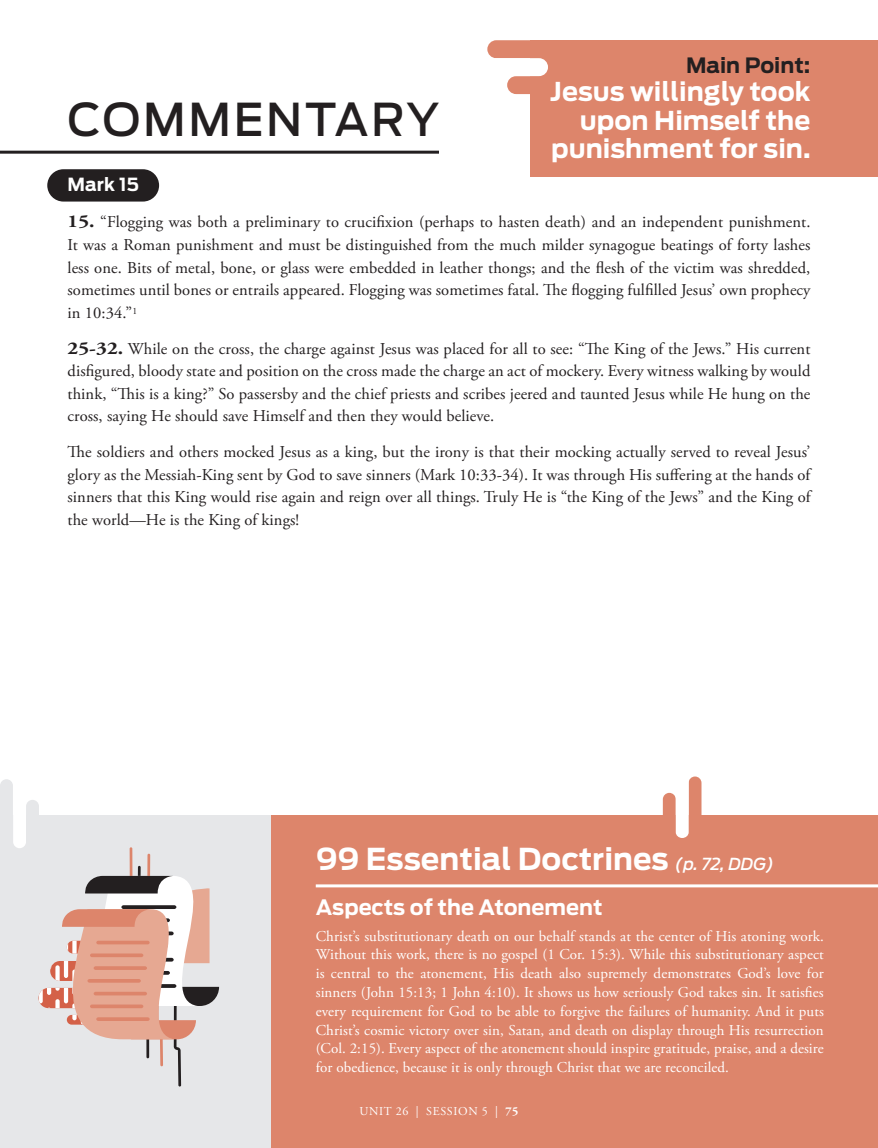
<style>
.page{position:relative;width:878px;height:1148px;background:#fff}
.page>*{position:absolute;margin:0;border:0;box-sizing:border-box;transform-origin:0 0}
.page_header{font:500 45px "Antenna";letter-spacing:.06em;color:#231f20}
.header_large_left{font:700 30px "Antenna";color:#fff}
.header_small_right{font:700 25.8px/28.5px "Antenna";color:#fff;text-align:right}
.header_smallest_left{font:700 21px "Antenna";color:#fff}
.header_smallest_righ{font:700 21px "Antenna";color:#231f20}
.Read_Reference{font:700 18px "Antenna";letter-spacing:.005em;color:#fff}
.body{font:16.5px/22.5px "Adobe Garamond Pro";letter-spacing:.005em;color:#231f20;text-align:justify}
.sidebar{font:15px/18.8px "Adobe Garamond Pro";letter-spacing:.005em;color:#fff;text-align:justify}
.t1{font:12px "Adobe Garamond Pro";letter-spacing:.055em;color:#fff}
.s1{font-weight:700;font-size:18px}
.s2{font-weight:500;font-style:italic;font-size:16.5px}
.s3{font-weight:700}
</style>
<div class="page">
<div style="left:47px;top:169px;width:112px;height:32px;background:#231f20;border-radius:16px"></div>
<hr style="left:0;top:151px;width:439px;height:3px;background:#231f20">
<div style="left:530px;top:40px;width:348px;height:137px;background:#dd856b"></div>
<svg style="left:507px;top:76px;width:32px;height:18px"></svg>
<div style="left:487px;top:40px;width:161px;height:18px;background:#dd856b;border-radius:9px"></div>
<div style="left:470px;top:58px;width:78px;height:18px;background:#fff;border-radius:9px"></div>
<div style="left:0;top:815px;width:284px;height:333px;background:#e6e7e9"></div>
<div style="left:272px;top:815px;width:606px;height:333px;background:#dd856b"></div>
<div style="left:688px;top:776px;width:13px;height:116px;background:#dd856b;border-radius:6px"></div>
<div style="left:662px;top:793px;width:13px;height:115px;background:#dd856b;border-radius:6px"></div>
<div style="left:13px;top:732px;width:13px;height:116px;background:#fff;border-radius:6px"></div>
<div style="left:675px;top:734px;width:13px;height:104px;background:#fff;border-radius:6px"></div>
<div style="left:0;top:779px;width:13px;height:115px;background:#e6e7e9;border-radius:6px"></div>
<div style="left:26px;top:799px;width:13px;height:116px;background:#e6e7e9;border-radius:6px"></div>
<svg style="left:39px;top:847px;width:181px;height:239px"></svg>
<svg style="left:90px;top:953px;width:53px;height:4px"></svg>
<svg style="left:96px;top:940px;width:54px;height:4px"></svg>
<hr style="left:94px;top:966px;width:53px;height:4px;background:#dd856b;border-radius:2px">
<hr style="left:87px;top:979px;width:54px;height:3px;background:#dd856b;border-radius:2px">
<svg style="left:94px;top:991px;width:53px;height:4px"></svg>
<svg style="left:90px;top:1004px;width:53px;height:4px"></svg>
<hr style="left:96px;top:1017px;width:54px;height:4px;background:#dd856b;border-radius:2px">
<hr style="left:316px;top:884px;width:562px;height:3px;background:#fff">
<p class="page_header" style="left:68px;top:93px;width:373px">COMMENTARY</p>
<p class="header_smallest_righ" style="left:686px;top:53px;width:126px">Main Point:</p>
<p class="header_small_right" style="left:550px;top:78px;width:262px">Jesus willingly took upon Himself the punishment for sin.</p>
<p class="Read_Reference" style="left:68px;top:174px;width:73px">Mark 15</p>
<p class="body" style="left:68px;top:212px;width:744px"><span class="s1">15.</span> “Flogging was both a preliminary to crucifixion (perhaps to hasten death) and an independent punishment.<br>It was a Roman punishment and must be distinguished from the much milder synagogue beatings of forty lashes less one. Bits of metal, bone, or glass were embedded in leather thongs; and the flesh of the victim was shredded, sometimes until bones or entrails appeared. Flogging was sometimes fatal. The flogging fulfilled Jesus’ own prophecy in 10:34.”<sup>1</sup></p>
<p class="body" style="left:68px;top:338px;width:744px"><span class="s1">25-32.</span> While on the cross, the charge against Jesus was placed for all to see: “The King of the Jews.” His current disfigured, bloody state and position on the cross made the charge an act of mockery. Every witness walking by would think, “This is a king?” So passersby and the chief priests and scribes jeered and taunted Jesus while He hung on the cross, saying He should save Himself and then they would believe.</p>
<p class="body" style="left:68px;top:441px;width:744px">The soldiers and others mocked Jesus as a king, but the irony is that their mocking actually served to reveal Jesus’ glory as the Messiah-King sent by God to save sinners (Mark 10:33-34). It was through His suffering at the hands of sinners that this King would rise again and reign over all things. Truly He is “the King of the Jews” and the King of the world—He is the King of kings!</p>
<p class="header_large_left" style="left:316px;top:841px;width:460px">99 Essential Doctrines <span class="s2">(p. 72, DDG)</span></p>
<p class="header_smallest_left" style="left:316px;top:895px;width:288px">Aspects of the Atonement</p>
<p class="sidebar" style="left:316px;top:927px;width:509px">Christ’s substitutionary death on our behalf stands at the center of His atoning work.<br>Without this work, there is no gospel (1 Cor. 15:3). While this substitutionary aspect is central to the atonement, His death also supremely demonstrates God’s love for sinners (John 15:13; 1 John 4:10). It shows us how seriously God takes sin. It satisfies every requirement for God to be able to forgive the failures of humanity. And it puts Christ’s cosmic victory over sin, Satan, and death on display through His resurrection (Col. 2:15). Every aspect of the atonement should inspire gratitude, praise, and a desire for obedience, because it is only through Christ that we are reconciled.</p>
<p class="t1" style="left:359px;top:1103px;width:160px">UNIT 26 | SESSION 5 | <span class="s3">75</span></p>
</div>
